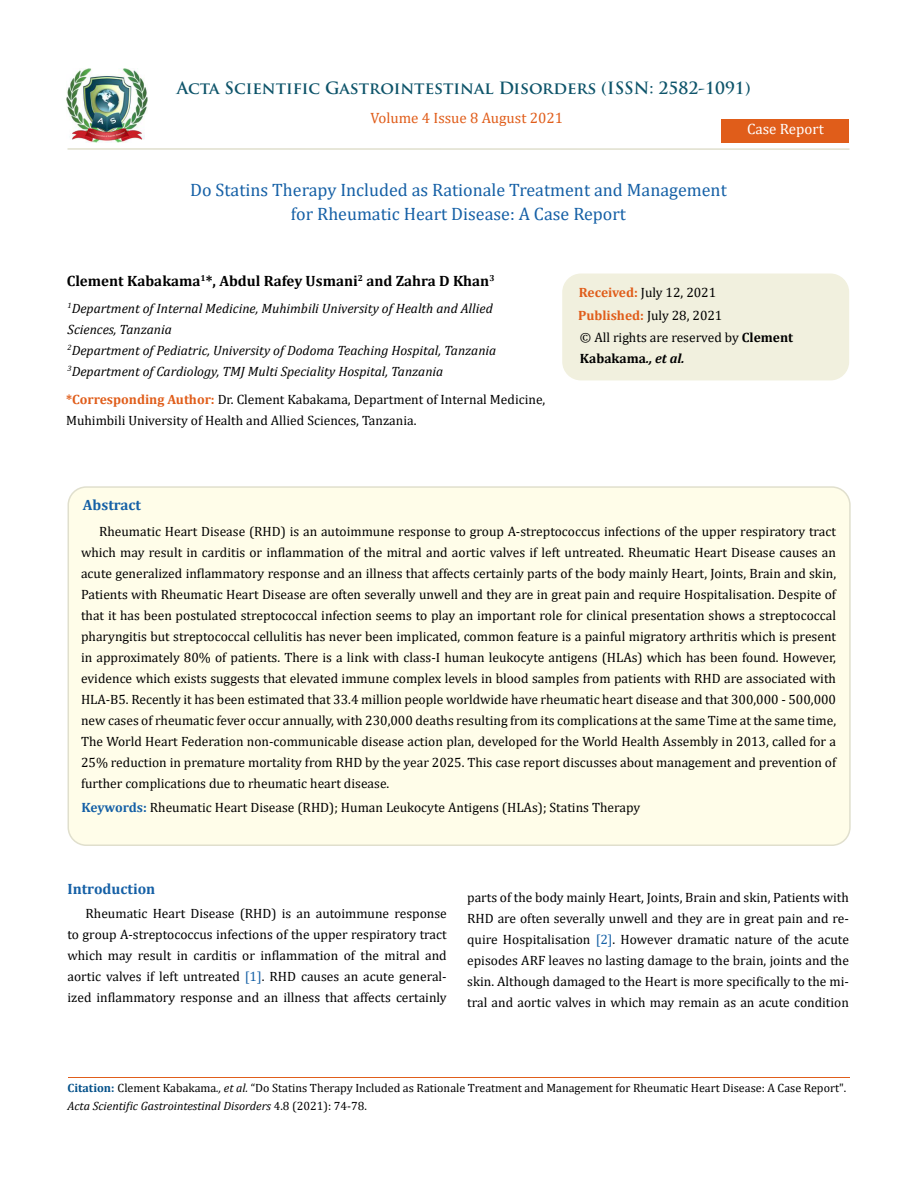
<style>
.page{position:relative;width:917px;height:1188px;background:#fff}
.page>*{position:absolute;margin:0;border:0;box-sizing:border-box;transform-origin:0 0}
.t1{font:18px/24px "Cambria";color:#1560a6;text-align:center}
.t2{font:700 16.5px "Trajan Pro";color:#0e546a}
.t3{font:700 15px "Cambria";color:#000}
.t4{font:15px "Cambria";color:#e05d1a}
.t5{font:700 15px "Cambria";color:#1560a6}
.t6{font:15px "Cambria";color:#fff}
.t7{font:13.5px/21px "Cambria";color:#000}
.t8{font:italic 13.5px/21px "Cambria";color:#000}
.t9{font:12px/18px "Cambria";color:#000}
.s1{font-weight:700;color:#e05d1a}
.s2{font-weight:700}
.s3{font-weight:700;font-style:italic}
.s4{font-weight:700;color:#1560a6}
.s5{color:#1560a6}
.s6{font-weight:700;color:#035089}
.s7{font-style:italic}
</style>
<div class="page">
<img style="left:67px;top:68px;width:80px;height:74px">
<div style="left:721px;top:119px;width:128px;height:23px;background:#e05d1a"></div>
<div style="left:563px;top:274px;width:285px;height:106px;background:#f1f0de;border-radius:18px"></div>
<div style="left:562px;top:274px;width:287px;height:106px;border:2px solid #f1f0de;border-radius:18px"></div>
<div style="left:68px;top:487px;width:781px;height:358px;background:#fffde9;border-radius:18px"></div>
<div style="left:67px;top:486px;width:783px;height:360px;border:2px solid #e0dfcd;border-radius:18px"></div>
<hr style="left:67px;top:148px;width:782px;height:2px;background:#e0dfcd">
<hr style="left:68px;top:1077px;width:781px;height:1px;background:#e05d1a">
<p class="t2" style="left:177px;top:77px;width:575px">Acta Scientific Gastrointestinal Disorders (ISSN: 2582-1091)</p>
<p class="t4" style="left:370px;top:109px;width:194px">Volume 4 Issue 8 August 2021</p>
<p class="t6" style="left:747px;top:120px;width:78px">Case Report</p>
<h1 class="t1" style="left:190px;top:178px;width:538px">Do Statins Therapy Included as Rationale Treatment and Management for Rheumatic Heart Disease: A Case Report</h1>
<p class="t3" style="left:67px;top:270px;width:429px">Clement Kabakama<sup>1</sup>*, Abdul Rafey Usmani<sup>2</sup> and Zahra D Khan<sup>3</sup></p>
<p class="t8" style="left:67px;top:297px;width:430px"><sup>1</sup>Department of Internal Medicine, Muhimbili University of Health and Allied Sciences, Tanzania<br><sup>2</sup>Department of Pediatric, University of Dodoma Teaching Hospital, Tanzania <sup>3</sup>Department of Cardiology, TMJ Multi Speciality Hospital, Tanzania</p>
<p class="t7" style="left:66px;top:389px;width:481px"><span class="s1">*Corresponding Author:</span> Dr. Clement Kabakama, Department of Internal Medicine,<br>Muhimbili University of Health and Allied Sciences, Tanzania.</p>
<p class="t7" style="left:578px;top:281px;width:146px;line-height:23px"><span class="s1">Received:</span> July 12, 2021<br><span class="s1">Published:</span> July 28, 2021</p>
<p class="t7" style="left:580px;top:327px;width:215px">© All rights are reserved by <span class="s2">Clement<br>Kabakama</span><span class="s3">., et al.</span></p>
<p class="t5" style="left:83px;top:495px;width:60px">Abstract</p>
<p class="t7" style="left:81px;top:521px;width:756px;text-align:justify;text-indent:18px">Rheumatic Heart Disease (RHD) is an autoimmune response to group A-streptococcus infections of the upper respiratory tract which may result in carditis or inflammation of the mitral and aortic valves if left untreated. Rheumatic Heart Disease causes an acute generalized inflammatory response and an illness that affects certainly parts of the body mainly Heart, Joints, Brain and skin, Patients with Rheumatic Heart Disease are often severally unwell and they are in great pain and require Hospitalisation. Despite of that it has been postulated streptococcal infection seems to play an important role for clinical presentation shows a streptococcal pharyngitis but streptococcal cellulitis has never been implicated, common feature is a painful migratory arthritis which is present in approximately 80% of patients. There is a link with class-I human leukocyte antigens (HLAs) which has been found. However, evidence which exists suggests that elevated immune complex levels in blood samples from patients with RHD are associated with HLA-B5. Recently it has been estimated that 33.4 million people worldwide have rheumatic heart disease and that 300,000 - 500,000 new cases of rheumatic fever occur annually, with 230,000 deaths resulting from its complications at the same Time at the same time, The World Heart Federation non-communicable disease action plan, developed for the World Health Assembly in 2013, called for a 25% reduction in premature mortality from RHD by the year 2025. This case report discusses about management and prevention of further complications due to rheumatic heart disease.</p>
<p class="t7" style="left:82px;top:796px;width:560px"><span class="s4">Keywords:</span> Rheumatic Heart Disease (RHD); Human Leukocyte Antigens (HLAs); Statins Therapy</p>
<p class="t5" style="left:68px;top:878px;width:89px">Introduction</p>
<p class="t7" style="left:68px;top:903px;width:381px;text-align:justify;text-indent:18px">Rheumatic Heart Disease (RHD) is an autoimmune response to group A-streptococcus infections of the upper respiratory tract which may result in carditis or inflammation of the mitral and aortic valves if left untreated <span class="s5">[1]</span>. RHD causes an acute general&shy;ized inflammatory response and an illness that affects certainly</p>
<p class="t7" style="left:467px;top:886px;width:383px;text-align:justify">parts of the body mainly Heart, Joints, Brain and skin, Patients with RHD are often severally unwell and they are in great pain and re&shy;quire Hospitalisation <span class="s5">[2]</span>. However dramatic nature of the acute episodes ARF leaves no lasting damage to the brain, joints and the skin. Although damaged to the Heart is more specifically to the mi&shy;tral and aortic valves in which may remain as an acute condition</p>
<p class="t9" style="left:68px;top:1079px;width:780px"><span class="s6">Citation:</span> Clement Kabakama<span class="s7">., et al.</span> “Do Statins Therapy Included as Rationale Treatment and Management for Rheumatic Heart Disease: A Case Report".<br><span class="s7">Acta Scientific Gastrointestinal Disorders</span> 4.8 (2021): 74-78.</p>
</div>
